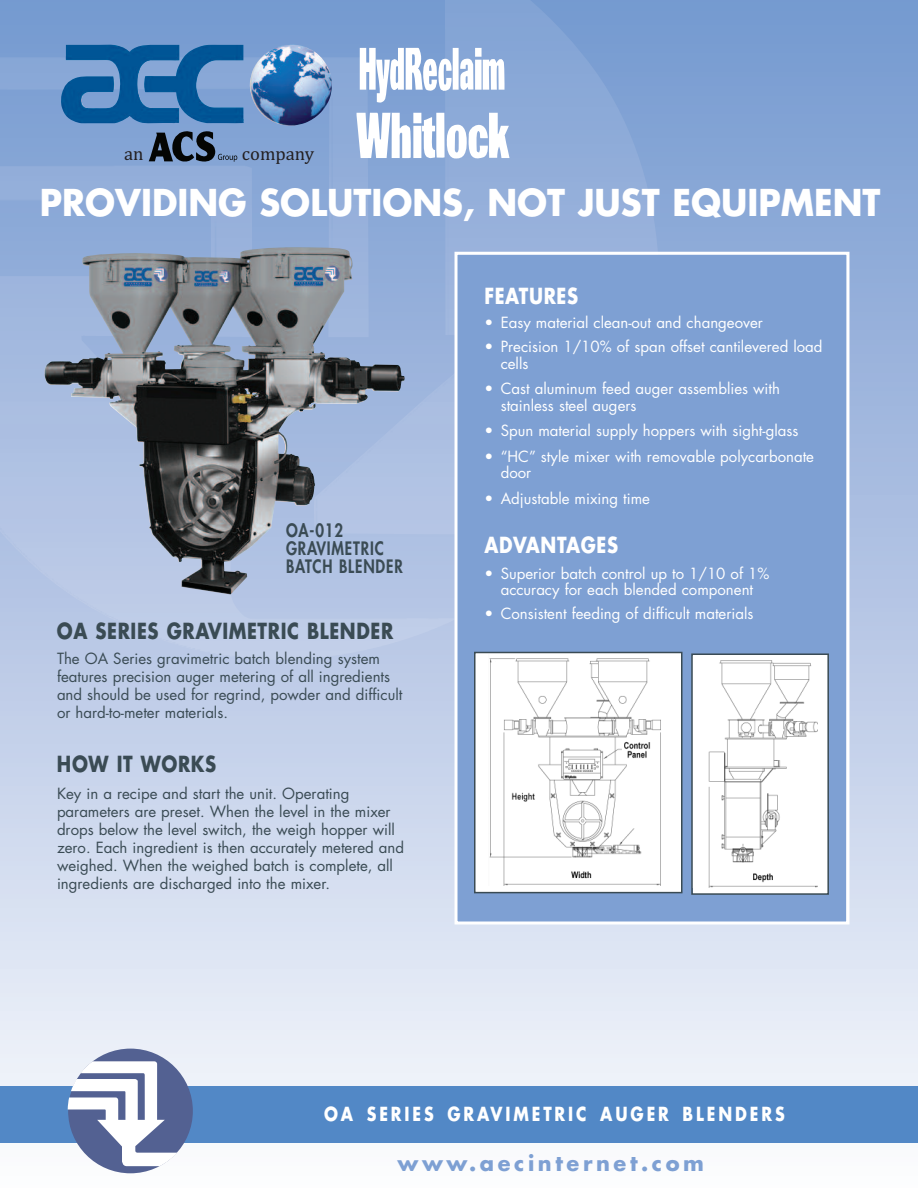
<style>
.page{position:relative;width:918px;height:1188px;background:#fff}
.page>*{position:absolute;margin:0;border:0;box-sizing:border-box;transform-origin:0 0}
.t1{font:700 36px "Futura";color:#fff;scale:.94 1}
.t2{font:700 21.6px "Futura";letter-spacing:.035em;color:#3a4b54;scale:.83 1}
.t3{font:700 21.6px "Futura";letter-spacing:.035em;color:#fff;scale:.83 1}
.t4{font:700 21px "Futura";letter-spacing:.17em;color:#7ea0d3}
.t5{font:700 18.9px "Futura";letter-spacing:.185em;color:#fff;scale:.83 1}
.t6{font:18.6px "Cambria";color:#231f20}
.t7{font:800 18px/18px "Futura";letter-spacing:.06em;color:#3a4b54;scale:.83 1}
.t8{font:15px/18px "Futura";color:#3a4b54}
.t9{font:15px/16.5px "Futura";color:#fff}
</style>
<div class="page">
<div style="left:0;top:0;width:918px;height:1188px;background:linear-gradient(to bottom,#7296cf,#f9f8fc)"></div>
<img style="left:314px;top:0;width:346px;height:276px">
<img style="left:0;top:276px;width:455px;height:385px">
<img style="left:0;top:57px;width:369px;height:280px">
<div style="left:0;top:1086px;width:918px;height:57px;background:#5288c6"></div>
<div style="left:68px;top:1049px;width:125px;height:124px;background:#536192;border-radius:50%"></div>
<svg style="left:68px;top:1061px;width:109px;height:105px"></svg>
<img style="left:44px;top:247px;width:361px;height:288px">
<div style="left:458px;top:255px;width:388px;height:667px;background:#7ea0d3"></div>
<div style="left:455px;top:252px;width:394px;height:673px;border:3px solid #fff"></div>
<div style="left:476px;top:653px;width:205px;height:239px;background:#fff"></div>
<img style="left:489px;top:658px;width:172px;height:227px">
<div style="left:474px;top:652px;width:209px;height:241px;border:2px solid #3a4b54"></div>
<div style="left:693px;top:655px;width:134px;height:238px;background:#fff"></div>
<img style="left:708px;top:660px;width:109px;height:228px">
<div style="left:691px;top:653px;width:138px;height:242px;border:2px solid #3a4b54"></div>
<img style="left:61px;top:44px;width:271px;height:82px">
<img style="left:360px;top:48px;width:145px;height:55px">
<img style="left:357px;top:113px;width:153px;height:46px">
<svg style="left:149px;top:131px;width:88px;height:31px;background:#4e627d"></svg>
<p class="t6" style="left:124px;top:142px;width:21px">an</p>
<p class="t6" style="left:242px;top:142px;width:74px">company</p>
<h1 class="t1" style="left:40px;top:186px;width:896px">PROVIDING SOLUTIONS, NOT JUST EQUIPMENT</h1>
<p class="t7" style="left:286px;top:523px;width:142px">OA-012<br>GRAVIMETRIC<br>BATCH BLENDER</p>
<h2 class="t2" style="left:57px;top:621px;width:407px">OA SERIES GRAVIMETRIC BLENDER</h2>
<p class="t8" style="left:57px;top:651px;width:347px">The OA Series gravimetric batch blending system features precision auger metering of all ingredients and should be used for regrind, powder and difficult or hard-to-meter materials.</p>
<h2 class="t2" style="left:57px;top:754px;width:193px">HOW IT WORKS</h2>
<p class="t8" style="left:57px;top:786px;width:349px">Key in a recipe and start the unit. Operating parameters are preset. When the level in the mixer drops below the level switch, the weigh hopper will zero. Each ingredient is then accurately metered and weighed. When the weighed batch is complete, all ingredients are discharged into the mixer.</p>
<h2 class="t3" style="left:484px;top:286px;width:114px">FEATURES</h2>
<p class="t9" style="left:485px;top:316px;width:280px">• Easy material clean-out and changeover</p>
<p class="t9" style="left:501px;top:340px;width:323px;text-indent:-16px">• Precision 1/10% of span offset cantilevered load cells</p>
<p class="t9" style="left:501px;top:382px;width:281px;text-indent:-16px">• Cast aluminum feed auger assemblies with stainless steel augers</p>
<p class="t9" style="left:485px;top:424px;width:315px">• Spun material supply hoppers with sight-glass</p>
<p class="t9" style="left:501px;top:449px;width:315px;text-indent:-16px">• “HC” style mixer with removable polycarbonate door</p>
<p class="t9" style="left:485px;top:491px;width:167px">• Adjustable mixing time</p>
<h2 class="t3" style="left:484px;top:535px;width:163px">ADVANTAGES</h2>
<p class="t9" style="left:485px;top:566px;width:286px;text-align:center">• Superior batch control up to 1/10 of 1% accuracy for each blended component</p>
<p class="t9" style="left:485px;top:607px;width:270px">• Consistent feeding of difficult materials</p>
<p class="t5" style="left:324px;top:1106px;width:557px">OA SERIES GRAVIMETRIC AUGER BLENDERS</p>
<h3 class="t4" style="left:398px;top:1154px;width:308px">www.aecinternet.com</h3>
</div>
